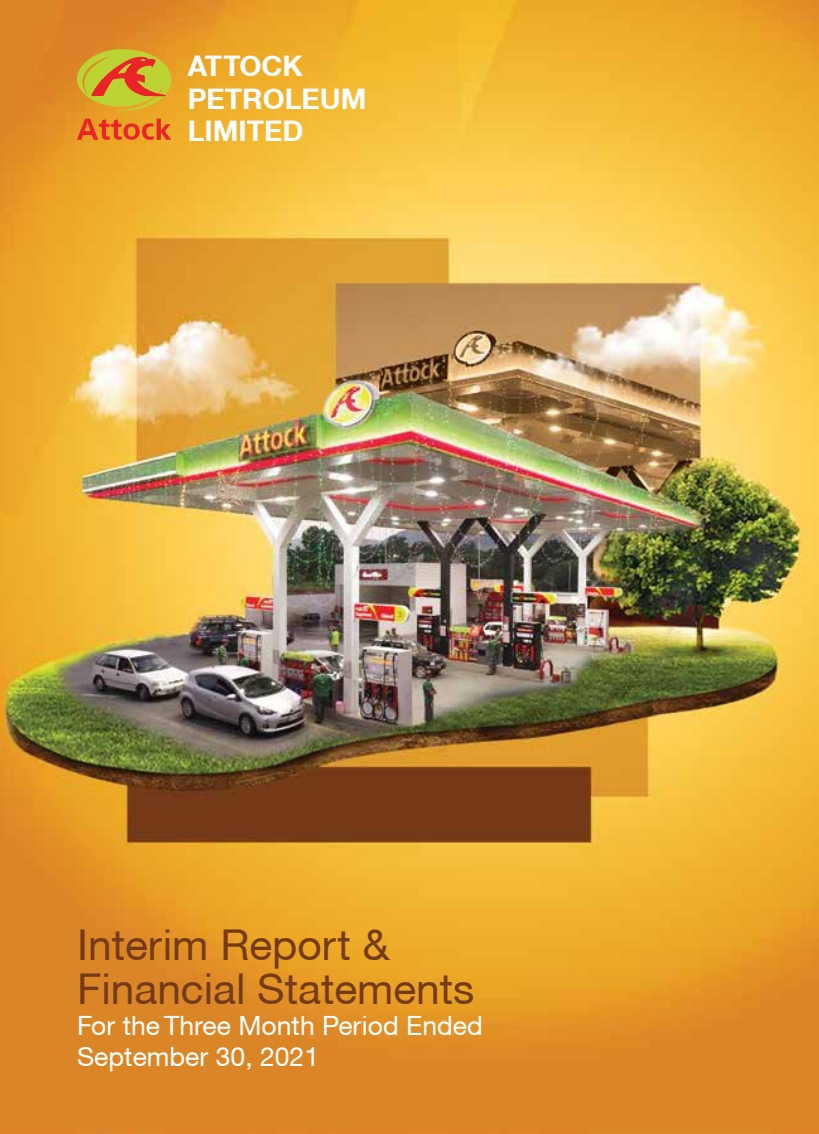
<style>
.page{position:relative;width:819px;height:1134px;background:#fff}
.page>*{position:absolute;margin:0;border:0;box-sizing:border-box;transform-origin:0 0}
.t1{font:42.52px/43.8px "Helvetica Neue CE";color:#753b18}
.t2{font:700 28.35px/32.2px "Helvetica Neue CE";color:#fff}
.t3{font:26.6px/30.8px "Helvetica Neue CE";color:#fff}
</style>
<div class="page">
<img style="left:0;top:0;width:819px;height:1134px">
<svg style="left:77px;top:118px;width:94px;height:22px;background:#ea7027"></svg>
<svg style="left:76px;top:49px;width:96px;height:62px;background:#d0a02d"></svg>
<p class="t2" style="left:188px;top:50px;width:180px">ATTOCK<br>PETROLEUM<br>LIMITED</p>
<h1 class="t1" style="left:77px;top:924px;width:399px">Interim Report &amp;<br>Financial Statements</h1>
<p class="t3" style="left:77px;top:1010px;width:407px">For the Three Month Period Ended<br>September 30, 2021</p>
</div>
